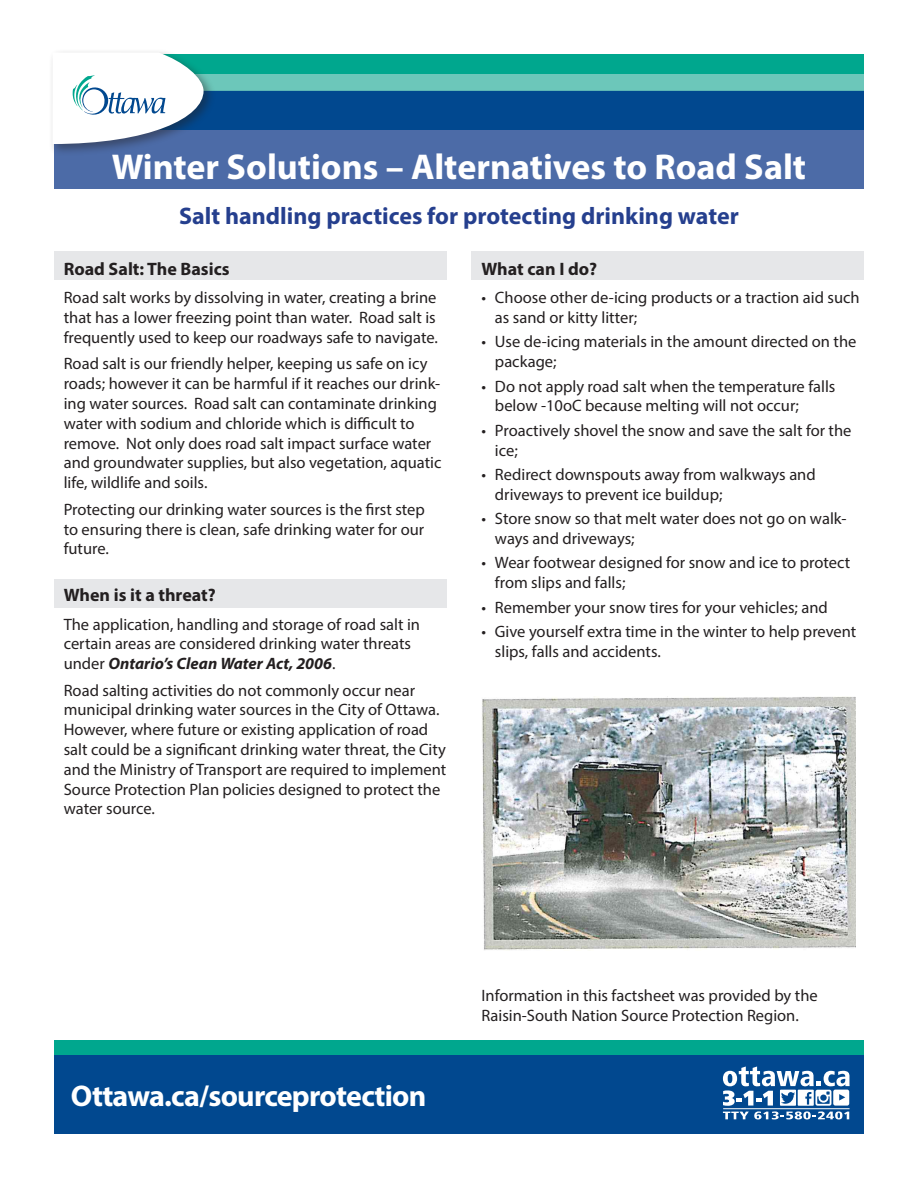
<style>
.page{position:relative;width:918px;height:1188px;background:#fff}
.page>*{position:absolute;margin:0;border:0;box-sizing:border-box;transform-origin:0 0}
.t1{font:700 36px "Myriad Pro";color:#fff}
.t2{font:700 30px "Myriad Pro";letter-spacing:-.025em;color:#fff}
.t3{font:700 24px "Myriad Pro";color:#253f8e}
.t4{font:700 18px "Myriad Pro";color:#231f20}
.t5{font:16.5px/19.8px "Myriad Pro";color:#231f20}
.s1{font-weight:700;font-style:italic}
</style>
<div class="page">
<div style="left:54px;top:251px;width:392px;height:29px;background:#e6e7e9"></div>
<div style="left:54px;top:580px;width:392px;height:28px;background:#e6e7e9"></div>
<div style="left:472px;top:251px;width:392px;height:29px;background:#e6e7e9"></div>
<div style="left:54px;top:1053px;width:810px;height:24px;background:#01488f"></div>
<div style="left:55px;top:1071px;width:809px;height:63px;background:#01488f"></div>
<div style="left:54px;top:1040px;width:810px;height:14px;background:#00a78e"></div>
<div style="left:54px;top:54px;width:810px;height:49px;background:#00a78e"></div>
<div style="left:55px;top:74px;width:809px;height:29px;background:#6cc7ba"></div>
<div style="left:216px;top:91px;width:648px;height:39px;background:#01488f"></div>
<div style="left:54px;top:130px;width:810px;height:59px;background:#4c6ba7"></div>
<div style="left:49px;top:49px;width:167px;height:107px;background:#231f20;opacity:.44"></div>
<svg style="left:53px;top:52px;width:151px;height:92px"></svg>
<img style="left:481px;top:697px;width:374px;height:253px">
<svg style="left:723px;top:1066px;width:127px;height:53px"></svg>
<h1 class="t1" style="left:112px;top:143px;width:696px">Winter Solutions – Alternatives to Road Salt</h1>
<h2 class="t3" style="left:179px;top:200px;width:561px">Salt handling practices for protecting drinking water</h2>
<h3 class="t4" style="left:64px;top:257px;width:167px">Road Salt: The Basics</h3>
<p class="t5" style="left:64px;top:288px;width:376px">Road salt works by dissolving in water, creating a brine that has a lower freezing point than water. Road salt is frequently used to keep our roadways safe to navigate.</p>
<p class="t5" style="left:64px;top:354px;width:379px">Road salt is our friendly helper, keeping us safe on icy roads; however it can be harmful if it reaches our drink&shy;ing water sources. Road salt can contaminate drinking water with sodium and chloride which is difficult to remove. Not only does road salt impact surface water and groundwater supplies, but also vegetation, aquatic life, wildlife and soils.</p>
<p class="t5" style="left:64px;top:499px;width:363px;text-align:justify">Protecting our drinking water sources is the first step to ensuring there is clean, safe drinking water for our future.</p>
<h3 class="t4" style="left:64px;top:583px;width:154px">When is it a threat?</h3>
<p class="t5" style="left:64px;top:614px;width:358px">The application, handling and storage of road salt in certain areas are considered drinking water threats under <span class="s1">Ontario’s Clean Water Act, 2006</span>.</p>
<p class="t5" style="left:64px;top:680px;width:384px">Road salting activities do not commonly occur near municipal drinking water sources in the City of Ottawa.<br>However, where future or existing application of road salt could be a significant drinking water threat, the City and the Ministry of Transport are required to implement Source Protection Plan policies designed to protect the water source.</p>
<h3 class="t4" style="left:481px;top:257px;width:117px">What can I do?</h3>
<p class="t5" style="left:495px;top:288px;width:366px;text-indent:-13px">• Choose other de-icing products or a traction aid such as sand or kitty litter;</p>
<p class="t5" style="left:495px;top:332px;width:363px;text-indent:-13px">• Use de-icing materials in the amount directed on the package;</p>
<p class="t5" style="left:495px;top:376px;width:342px;text-indent:-13px">• Do not apply road salt when the temperature falls below -10oC because melting will not occur;</p>
<p class="t5" style="left:495px;top:420px;width:358px;text-indent:-13px">• Proactively shovel the snow and save the salt for the ice;</p>
<p class="t5" style="left:495px;top:464px;width:322px;text-indent:-13px">• Redirect downspouts away from walkways and driveways to prevent ice buildup;</p>
<p class="t5" style="left:495px;top:509px;width:353px;text-indent:-13px">• Store snow so that melt water does not go on walk&shy;ways and driveways;</p>
<p class="t5" style="left:495px;top:553px;width:357px;text-indent:-13px">• Wear footwear designed for snow and ice to protect from slips and falls;</p>
<p class="t5" style="left:481px;top:597px;width:348px">• Remember your snow tires for your vehicles; and</p>
<p class="t5" style="left:495px;top:621px;width:363px;text-indent:-13px">• Give yourself extra time in the winter to help prevent slips, falls and accidents.</p>
<h2 class="t2" style="left:71px;top:1076px;width:357px">Ottawa.ca/sourceprotection</h2>
<p class="t5" style="left:481px;top:985px;width:338px">Information in this factsheet was provided by the<br>Raisin-South Nation Source Protection Region.</p>
</div>
